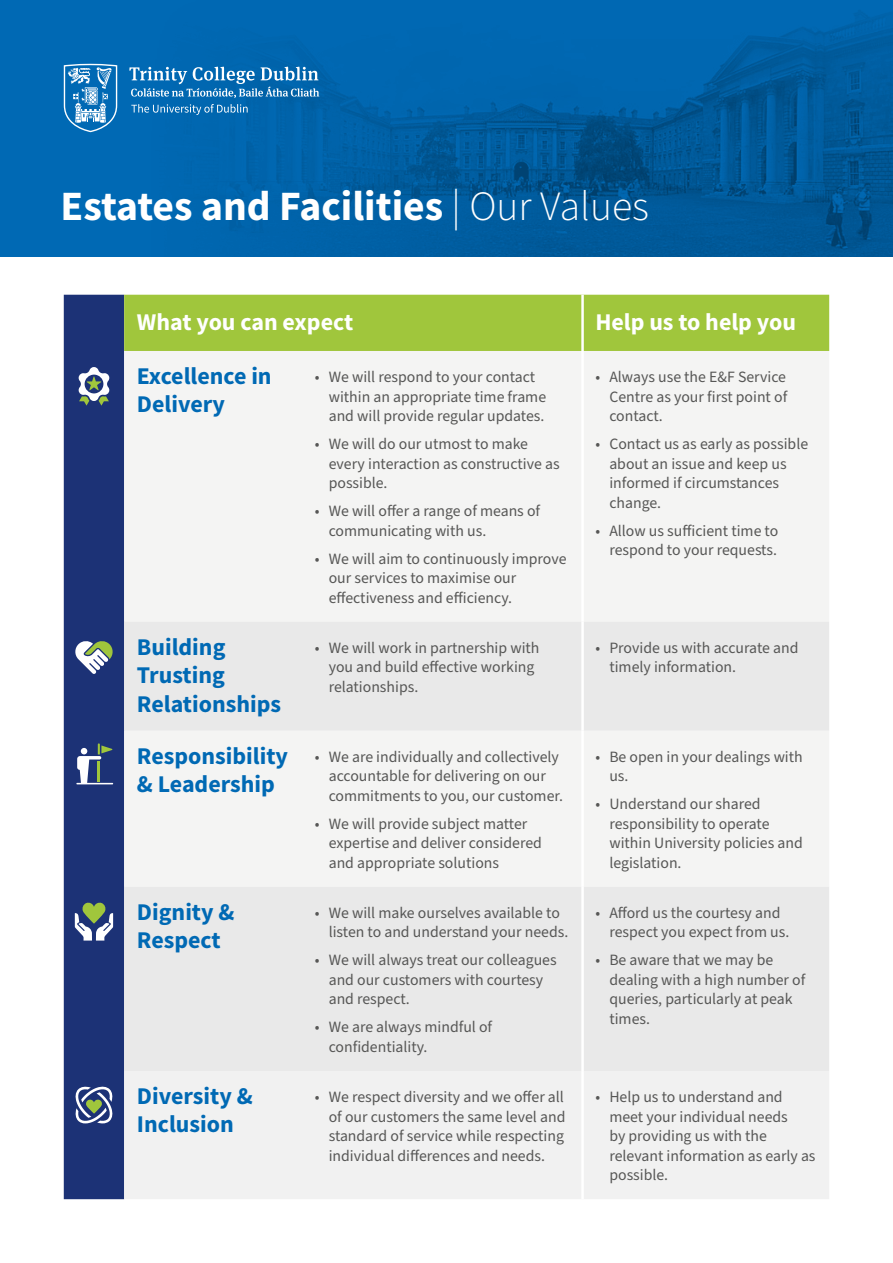
<style>
.page{position:relative;width:893px;height:1263px;background:#fff}
.page>*{position:absolute;margin:0;border:0;box-sizing:border-box;transform-origin:0 0}
.t1{font:700 41.7px "Source Sans Pro";color:#fff}
.t2{font:700 24px/28.5px "Source Sans Pro";color:#0069b4}
.t3{font:700 24px "Source Sans Pro";color:#fff}
.t4{font:15.75px/19.5px "Source Sans Pro";color:#575756}
.s1{font-weight:300}
</style>
<div class="page">
<svg style="left:0;top:0;width:893px;height:257px;background:#0060a6"></svg>
<div style="left:64px;top:295px;width:60px;height:904px;background:#1c3276"></div>
<div style="left:124px;top:295px;width:705px;height:56px;background:#a0c63c"></div>
<div style="left:124px;top:351px;width:705px;height:271px;background:#f4f4f3"></div>
<svg style="left:124px;top:622px;width:705px;height:449px;fill:#e9e9e9"></svg>
<div style="left:124px;top:1071px;width:705px;height:128px;background:#f1f1f1"></div>
<hr style="left:581px;top:295px;width:3px;height:56px;background:#fff">
<hr style="left:581px;top:351px;width:3px;height:271px;background:#fff">
<hr style="left:581px;top:622px;width:3px;height:109px;background:#fff">
<hr style="left:581px;top:731px;width:3px;height:156px;background:#fff">
<hr style="left:581px;top:887px;width:3px;height:184px;background:#fff">
<hr style="left:581px;top:1071px;width:3px;height:128px;background:#fff">
<svg style="left:77px;top:367px;width:34px;height:39px"></svg>
<svg style="left:74px;top:640px;width:40px;height:34px"></svg>
<hr style="left:76px;top:783px;width:37px;height:1px;background:#fff">
<svg style="left:77px;top:743px;width:36px;height:40px"></svg>
<svg style="left:75px;top:902px;width:38px;height:38px"></svg>
<svg style="left:75px;top:1086px;width:38px;height:37px"></svg>
<svg style="left:129px;top:67px;width:190px;height:31px;background:#3d8ac1"></svg>
<svg style="left:131px;top:104px;width:117px;height:11px"></svg>
<svg style="left:63px;top:63px;width:55px;height:70px;background:#4591c8"></svg>
<h2 class="t1" style="left:61px;top:178px;width:590px">Estates and Facilities <span class="s1">| Our Values</span></h2>
<h6 class="t3" style="left:137px;top:305px;width:218px">What you can expect</h6>
<h6 class="t3" style="left:595px;top:305px;width:202px">Help us to help you</h6>
<h6 class="t2" style="left:137px;top:361px;width:136px">Excellence in<br>Delivery</h6>
<p class="t4" style="left:329px;top:367px;width:219px;text-indent:-14px">• We will respond to your contact within an appropriate time frame and will provide regular updates.</p>
<p class="t4" style="left:329px;top:434px;width:232px;text-indent:-14px">• We will do our utmost to make every interaction as constructive as possible.</p>
<p class="t4" style="left:329px;top:501px;width:213px;text-indent:-14px">• We will offer a range of means of communicating with us.</p>
<p class="t4" style="left:329px;top:549px;width:239px;text-indent:-14px">• We will aim to continuously improve our services to maximise our effectiveness and efficiency.</p>
<p class="t4" style="left:609px;top:367px;width:179px;text-align:justify;text-indent:-14px">• Always use the E&amp;F Service Centre as your first point of contact.</p>
<p class="t4" style="left:609px;top:434px;width:200px;text-indent:-14px">• Contact us as early as possible about an issue and keep us informed if circumstances change.</p>
<p class="t4" style="left:595px;top:521px;width:184px;text-align:right">• Allow us sufficient time to respond to your requests.</p>
<h6 class="t2" style="left:137px;top:632px;width:146px">Building<br>Trusting<br>Relationships</h6>
<p class="t4" style="left:329px;top:638px;width:212px;text-indent:-14px">• We will work in partnership with you and build effective working relationships.</p>
<p class="t4" style="left:609px;top:638px;width:190px;text-indent:-14px">• Provide us with accurate and timely information.</p>
<h6 class="t2" style="left:137px;top:741px;width:153px">Responsibility &amp; Leadership</h6>
<p class="t4" style="left:329px;top:747px;width:236px;text-indent:-14px">• We are individually and collectively accountable for delivering on our commitments to you, our customer.</p>
<p class="t4" style="left:329px;top:814px;width:215px;text-indent:-14px">• We will provide subject matter expertise and deliver considered and appropriate solutions</p>
<p class="t4" style="left:609px;top:747px;width:195px;text-indent:-14px">• Be open in your dealings with us.</p>
<p class="t4" style="left:609px;top:795px;width:195px;text-indent:-14px">• Understand our shared responsibility to operate within University policies and legislation.</p>
<h6 class="t2" style="left:137px;top:897px;width:99px">Dignity &amp;<br>Respect</h6>
<p class="t4" style="left:329px;top:903px;width:241px;text-indent:-14px">• We will make ourselves available to listen to and understand your needs.</p>
<p class="t4" style="left:329px;top:951px;width:229px;text-indent:-14px">• We will always treat our colleagues and our customers with courtesy and respect.</p>
<p class="t4" style="left:329px;top:1018px;width:165px;text-indent:-14px">• We are always mindful of confidentiality.</p>
<p class="t4" style="left:609px;top:903px;width:181px;text-indent:-14px">• Afford us the courtesy and respect you expect from us.</p>
<p class="t4" style="left:609px;top:951px;width:197px;text-indent:-14px">• Be aware that we may be dealing with a high number of queries, particularly at peak times.</p>
<h6 class="t2" style="left:137px;top:1081px;width:117px">Diversity &amp;<br>Inclusion</h6>
<p class="t4" style="left:329px;top:1087px;width:238px;text-align:justify;text-indent:-14px">• We respect diversity and we offer all of our customers the same level and standard of service while respecting individual differences and needs.</p>
<p class="t4" style="left:609px;top:1087px;width:208px;text-indent:-14px">• Help us to understand and meet your individual needs<br>by providing us with the relevant information as early as possible.</p>
</div>
